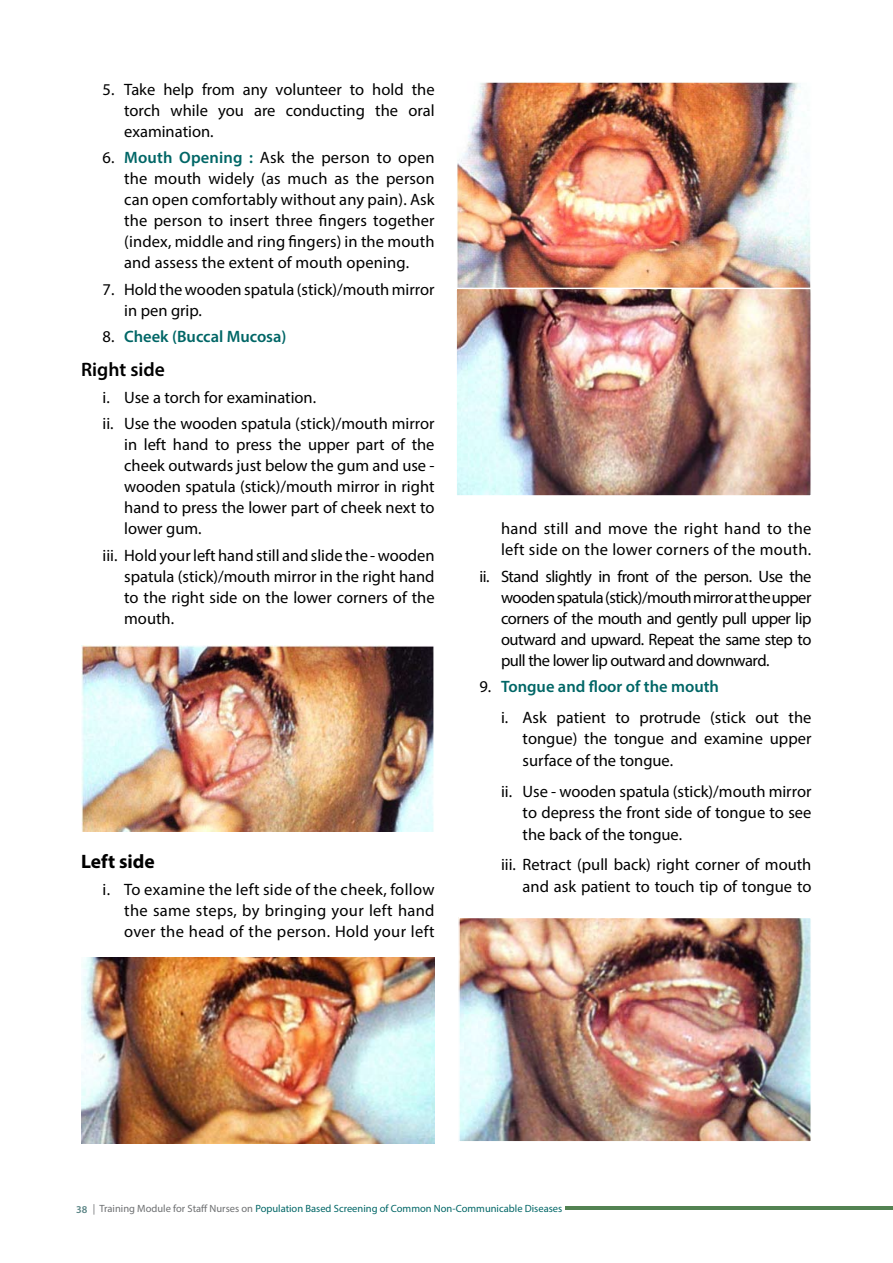
<style>
.page{position:relative;width:893px;height:1263px;background:#fff}
.page>*{position:absolute;margin:0;border:0;box-sizing:border-box;transform-origin:0 0}
.t1{font:600 19.5px "Myriad Pro";color:#000}
.t2{font:700 19.5px "Myriad Pro";color:#000}
.t3{font:16.5px/21px "Myriad Pro";color:#000;text-align:justify}
.t4{font:16.5px/21px "Myriad Pro";letter-spacing:.02em;color:#000}
.t5{font:600 16.5px "Myriad Pro";color:#066}
.t6{font:10.5px "Myriad Pro";color:#066}
.s1{font-weight:600;color:#066}
.s2{font-weight:400;color:#000}
.s3{font-weight:600;color:#5b8586}
.s4{color:#6d6f71}
</style>
<div class="page">
<hr style="left:566px;top:1207px;width:327px;height:3px;background:#538252">
<img style="left:81px;top:645px;width:353px;height:187px">
<img style="left:81px;top:957px;width:354px;height:186px">
<img style="left:458px;top:84px;width:351px;height:410px">
<div style="left:455px;top:81px;width:357px;height:209px;border:2px solid #fff"></div>
<div style="left:455px;top:288px;width:357px;height:209px;border:2px solid #fff"></div>
<img style="left:460px;top:919px;width:350px;height:221px">
<div style="left:458px;top:917px;width:354px;height:225px;border:1px solid #fff"></div>
<p class="t3" style="left:124px;top:79px;width:312px;text-indent:-22px">5. Take help from any volunteer to hold the torch while you are conducting the oral examination.</p>
<p class="t3" style="left:124px;top:147px;width:312px;text-indent:-22px">6. <span class="s1">Mouth Opening :</span> Ask the person to open the mouth widely (as much as the person can open comfortably without any pain). Ask the person to insert three fingers together (index, middle and ring fingers) in the mouth and assess the extent of mouth opening.</p>
<p class="t3" style="left:124px;top:278px;width:312px;text-indent:-22px">7. Hold the wooden spatula (stick)/mouth mirror in pen grip.</p>
<p class="t5" style="left:103px;top:326px;width:185px"><span class="s2">8.</span> Cheek (Buccal Mucosa)</p>
<p class="t1" style="left:81px;top:357px;width:85px">Right side</p>
<p class="t3" style="left:103px;top:384px;width:333px;line-height:26.4px">i. Use a torch for examination.<br>ii. Use the wooden spatula (stick)/mouth mirror</p>
<p class="t3" style="left:124px;top:434px;width:312px">in left hand to press the upper part of the cheek outwards just below the gum and use - wooden spatula (stick)/mouth mirror in right hand to press the lower part of cheek next to lower gum.</p>
<p class="t3" style="left:124px;top:544px;width:312px;text-indent:-22px">iii. Hold your left hand still and slide the - wooden spatula (stick)/mouth mirror in the right hand to the right side on the lower corners of the mouth.</p>
<p class="t2" style="left:81px;top:849px;width:75px">Left side</p>
<p class="t3" style="left:124px;top:878px;width:312px;text-indent:-22px">i. To examine the left side of the cheek, follow the same steps, by bringing your left hand over the head of the person. Hold your left</p>
<p class="t4" style="left:501px;top:518px;width:312px">hand still and move the right hand to the left side on the lower corners of the mouth.</p>
<p class="t3" style="left:501px;top:565px;width:312px;text-indent:-22px">ii. Stand slightly in front of the person. Use the wooden spatula (stick)/mouth mirror at the upper corners of the mouth and gently pull upper lip outward and upward. Repeat the same step to pull the lower lip outward and downward.</p>
<p class="t3" style="left:501px;top:671px;width:312px;line-height:30.5px;text-indent:-22px">9. <span class="s1">Tongue and floor of the mouth<br></span>i. Ask patient to protrude (stick out the</p>
<p class="t3" style="left:523px;top:728px;width:290px;line-height:21.8px">tongue) the tongue and examine upper surface of the tongue.</p>
<p class="t3" style="left:523px;top:780px;width:290px;line-height:21.8px;text-indent:-22px">ii. Use - wooden spatula (stick)/mouth mirror to depress the front side of tongue to see the back of the tongue.</p>
<p class="t3" style="left:501px;top:854px;width:312px;line-height:21.8px;text-align:right">iii. Retract (pull back) right corner of mouth and ask patient to touch tip of tongue to</p>
<p class="t6" style="left:76px;top:1202px;width:488px"><span class="s3">38</span> <span class="s4">| Training Module for Staff Nurses on</span> Population Based Screening of Common Non-Communicable Diseases</p>
</div>
